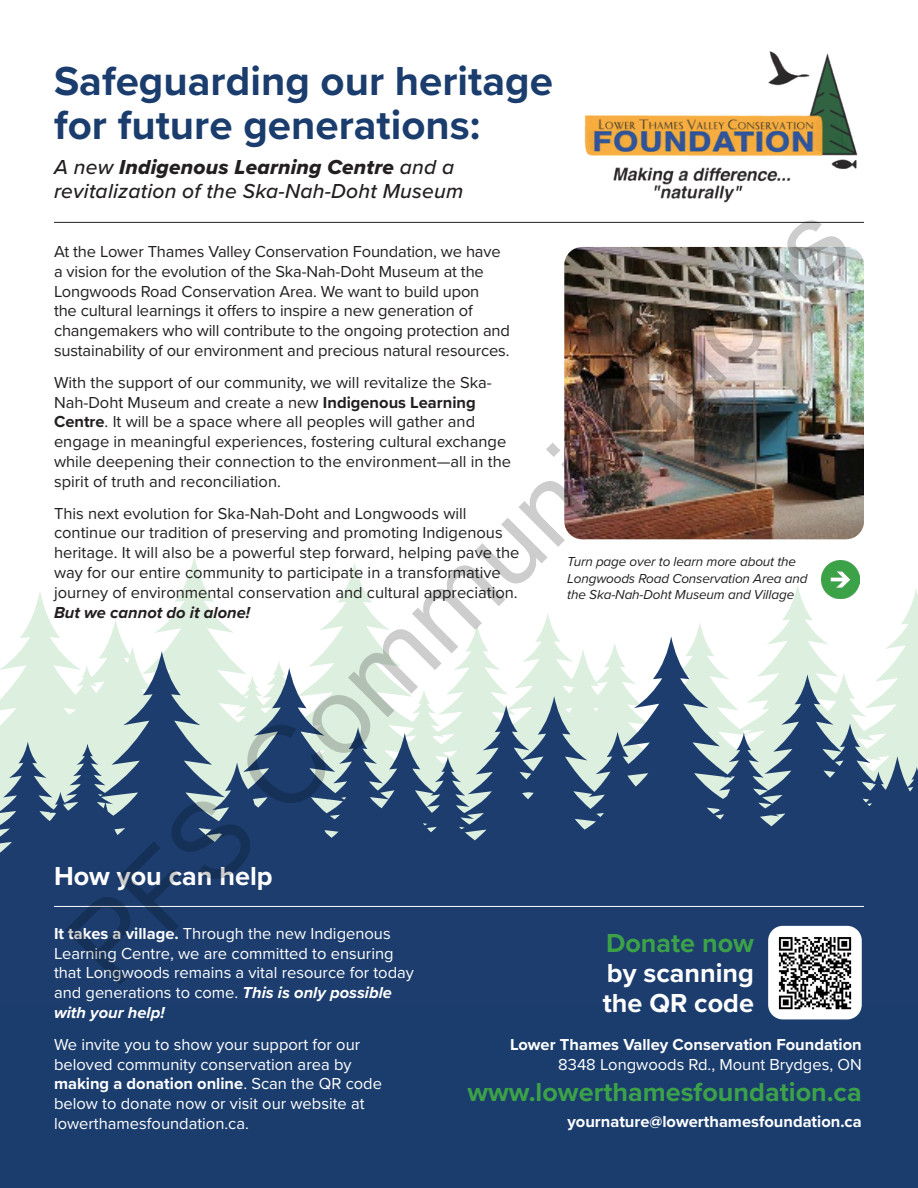
<style>
.page{position:relative;width:918px;height:1188px;background:#fff}
.page>*{position:absolute;margin:0;border:0;box-sizing:border-box;transform-origin:0 0}
.t1{font:108.45px "Arial";color:rgb(0 0 0/.2)}
.t2{font:700 42px/43.5px "Proxima Nova";color:#1b3d6e}
.t3{font:700 27px "Proxima Nova";color:#3ca248}
.t4{font:700 27px/30px "Proxima Nova";color:#fff}
.t5{font:italic 500 21px/24px "Proxima Nova";letter-spacing:.01em;color:#231f20}
.t6{font:16.5px/19.8px "Proxima Nova";color:#231f20}
.t7{font:16.5px/19.8px "Proxima Nova";color:#fff}
.t8{font:700 16.5px "Proxima Nova";color:#fff}
.t9{font:italic 13.5px/16.2px "Proxima Nova";letter-spacing:-.01em;color:#231f20}
.s1{font-family:"Proxima Nova Extrabld It";font-weight:400;font-style:normal}
.s2{font-weight:700}
.s3{font-weight:700;font-style:italic}
</style>
<div class="page">
<svg style="left:21px;top:556px;width:897px;height:81px"></svg>
<div style="left:0;top:912px;width:918px;height:276px;background:#1b3d6e"></div>
<svg style="left:0;top:637px;width:918px;height:300px;fill:#1c3d6e"></svg>
<hr style="left:54px;top:222px;width:810px;height:1px;background:#231f20">
<img style="left:564px;top:247px;width:300px;height:292px">
<div style="left:768px;top:926px;width:94px;height:93px;background:#fff;border-radius:15px"></div>
<img style="left:778px;top:937px;width:74px;height:73px">
<img style="left:584px;top:51px;width:274px;height:152px">
<hr style="left:54px;top:906px;width:810px;height:1px;background:#fff">
<img style="left:822px;top:561px;width:37px;height:37px">
<p class="t2" style="left:54px;top:59px;width:501px">Safeguarding our heritage for future generations:</p>
<p class="t5" style="left:54px;top:154px;width:411px">A new <span class="s1">Indigenous Learning Centre</span> and a revitalization of the Ska-Nah-Doht Museum</p>
<h1 class="t1" style="left:37px;top:914px;width:1050px;rotate:-45deg">PFS Communications</h1>
<p class="t6" style="left:54px;top:241px;width:457px">At the Lower Thames Valley Conservation Foundation, we have a vision for the evolution of the Ska-Nah-Doht Museum at the Longwoods Road Conservation Area. We want to build upon<br>the cultural learnings it offers to inspire a new generation of changemakers who will contribute to the ongoing protection and sustainability of our environment and precious natural resources.</p>
<p class="t6" style="left:54px;top:372px;width:459px">With the support of our community, we will revitalize the Ska-Nah-Doht Museum and create a new <span class="s2">Indigenous Learning Centre</span>. It will be a space where all peoples will gather and engage in meaningful experiences, fostering cultural exchange while deepening their connection to the environment—all in the spirit of truth and reconciliation.</p>
<p class="t6" style="left:54px;top:502px;width:467px">This next evolution for Ska-Nah-Doht and Longwoods will continue our tradition of preserving and promoting Indigenous heritage. It will also be a powerful step forward, helping pave the way for our entire community to participate in a transformative journey of environmental conservation and cultural appreciation.<br><span class="s3">But we cannot do it alone!</span></p>
<p class="t9" style="left:567px;top:553px;width:242px">Turn page over to learn more about the<br>Longwoods Road Conservation Area and the Ska-Nah-Doht Museum and Village</p>
<p class="t4" style="left:54px;top:860px;width:220px">How you can help</p>
<p class="t7" style="left:54px;top:923px;width:361px"><span class="s2">It takes a village.</span> Through the new Indigenous Learning Centre, we are committed to ensuring that Longwoods remains a vital resource for today and generations to come. <span class="s3">This is only possible with your help!</span></p>
<p class="t7" style="left:54px;top:1034px;width:330px">We invite you to show your support for our beloved community conservation area by <span class="s2">making a donation online</span>. Scan the QR code below to donate now or visit our website at lowerthamesfoundation.ca.</p>
<p class="t3" style="left:606px;top:923px;width:150px">Donate now</p>
<p class="t4" style="left:603px;top:957px;width:153px">by scanning the QR code</p>
<p class="t8" style="left:510px;top:1032px;width:353px">Lower Thames Valley Conservation Foundation</p>
<p class="t7" style="left:558px;top:1054px;width:305px">8348 Longwoods Rd., Mount Brydges, ON</p>
<p class="t3" style="left:467px;top:1072px;width:396px">www.lowerthamesfoundation.ca</p>
<p class="t8" style="left:567px;top:1109px;width:296px">yournature@lowerthamesfoundation.ca</p>
</div>
